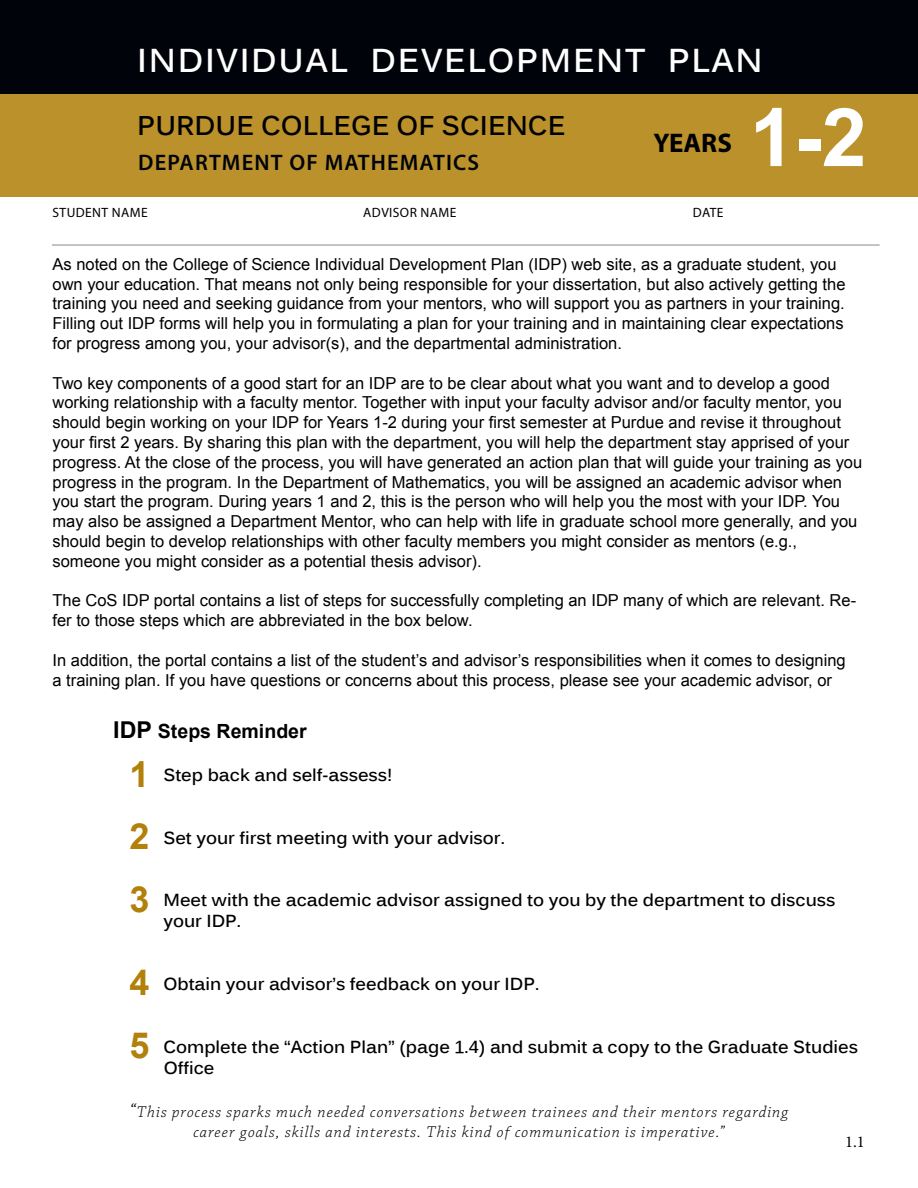
<style>
.page{position:relative;width:918px;height:1188px;background:#fff}
.page>*{position:absolute;margin:0;border:0;box-sizing:border-box;transform-origin:0 0}
.t1{font:700 81px "Arial";color:#fff}
.t2{font:700 36px/62.2px "Arial";color:#b1810b;text-align:justify}
.t3{font:700 33px "Kalinga";letter-spacing:.05em;color:#fff}
.t4{font:700 27px "Kalinga";color:#000}
.t5{font:700 27px "Myriad Pro";color:#000}
.t6{font:600 22.5px "Myriad Pro";letter-spacing:.05em;color:#000309}
.t7{font:700 19.5px "Arial";color:#000}
.t8{font:700 17.4px/20.9px "Kalinga";color:#000}
.t9{font:16.5px/19.8px "Arial";color:#000}
.t10{font:italic 300 16.5px/19.8px "Chaparral Pro";letter-spacing:.06em;color:#000;text-align:center}
.t11{font:16.5px "Minion Pro";color:#000}
.t12{font:13.5px "Myriad Pro";letter-spacing:.03em;color:#000}
.s1{font-size:23.25px}
.s2{font-size:19.5px}
</style>
<div class="page">
<div style="left:0;top:0;width:918px;height:196px;background:#bb912b"></div>
<div style="left:0;top:0;width:918px;height:94px;background:#000309"></div>
<hr style="left:52px;top:245px;width:828px;height:1px;background:#86888a">
<h3 class="t3" style="left:137px;top:39px;width:627px">INDIVIDUAL DEVELOPMENT PLAN</h3>
<h3 class="t4" style="left:137px;top:108px;width:430px">PURDUE COLLEGE OF SCIENCE</h3>
<h3 class="t6" style="left:138px;top:148px;width:342px">DEPARTMENT OF MATHEMATICS</h3>
<h3 class="t5" style="left:653px;top:125px;width:80px">YEARS</h3>
<p class="t12" style="left:52px;top:204px;width:97px">STUDENT NAME</p>
<p class="t12" style="left:363px;top:204px;width:95px">ADVISOR NAME</p>
<p class="t12" style="left:693px;top:204px;width:32px">DATE</p>
<h1 class="t1" style="left:750px;top:84px;width:119px">1-2</h1>
<p class="t9" style="left:52px;top:254px;width:795px">As noted on the College of Science Individual Development Plan (IDP) web site, as a graduate student, you own your education. That means not only being responsible for your dissertation, but also actively getting the training you need and seeking guidance from your mentors, who will support you as partners in your training.<br>Filling out IDP forms will help you in formulating a plan for your training and in maintaining clear expectations for progress among you, your advisor(s), and the departmental administration.</p>
<p class="t9" style="left:52px;top:373px;width:811px">Two key components of a good start for an IDP are to be clear about what you want and to develop a good working relationship with a faculty mentor. Together with input your faculty advisor and/or faculty mentor, you should begin working on your IDP for Years 1-2 during your first semester at Purdue and revise it throughout your first 2 years. By sharing this plan with the department, you will help the department stay apprised of your progress. At the close of the process, you will have generated an action plan that will guide your training as you progress in the program. In the Department of Mathematics, you will be assigned an academic advisor when you start the program. During years 1 and 2, this is the person who will help you the most with your IDP. You may also be assigned a Department Mentor, who can help with life in graduate school more generally, and you should begin to develop relationships with other faculty members you might consider as mentors (e.g., someone you might consider as a potential thesis advisor).</p>
<p class="t9" style="left:52px;top:591px;width:805px">The CoS IDP portal contains a list of steps for successfully completing an IDP many of which are relevant. Re&shy;fer to those steps which are abbreviated in the box below.</p>
<p class="t9" style="left:52px;top:650px;width:795px">In addition, the portal contains a list of the student’s and advisor’s responsibilities when it comes to designing a training plan. If you have questions or concerns about this process, please see your academic advisor, or</p>
<p class="t7" style="left:113px;top:719px;width:195px"><span class="s1">IDP</span> Steps Reminder</p>
<p class="t8" style="left:163px;top:766px;width:231px">Step back and self-assess!</p>
<h2 class="t2" style="left:130px;top:744px;width:22px">1<br>2<br>3</h2>
<p class="t8" style="left:163px;top:829px;width:343px">Set your first meeting with your advisor.</p>
<p class="t8" style="left:163px;top:891px;width:674px">Meet with the academic advisor assigned to you by the department to discuss your IDP.</p>
<h2 class="t2" style="left:130px;top:952px;width:22px">4</h2>
<h2 class="t2" style="left:130px;top:1015px;width:22px">5</h2>
<p class="t8" style="left:163px;top:975px;width:377px">Obtain your advisor’s feedback on your IDP.</p>
<p class="t8" style="left:163px;top:1037px;width:696px;line-height:21.6px">Complete the “Action Plan” (page 1.4) and submit a copy to the Graduate Studies<br>Office</p>
<p class="t10" style="left:130px;top:1103px;width:660px"><span class="s2">“</span>This process sparks much needed conversations between trainees and their mentors regarding career goals, skills and interests. This kind of communication is imperative.”</p>
<p class="t11" style="left:845px;top:1131px;width:21px">1.1</p>
</div>
